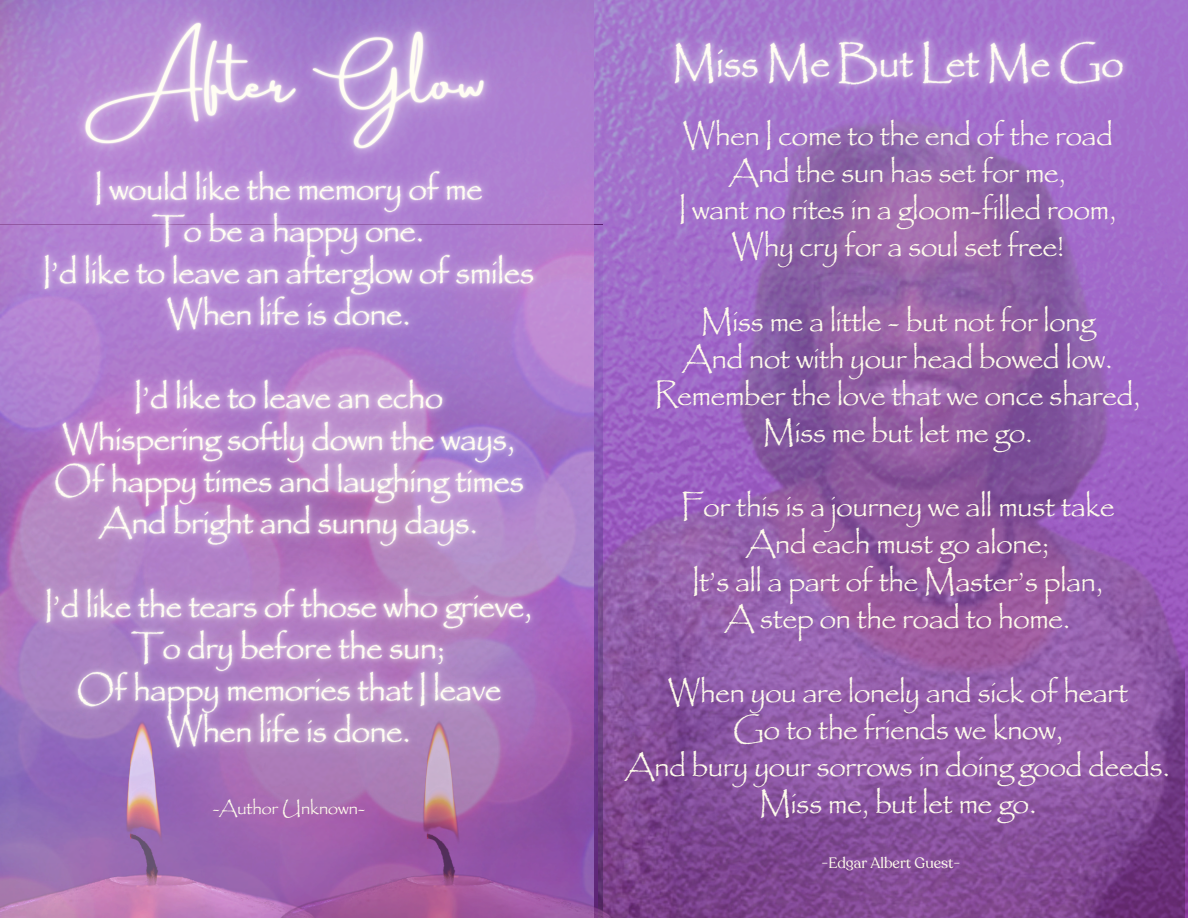
<style>
.page{position:relative;width:1188px;height:918px;background:#fff}
.page>*{position:absolute;margin:0;border:0;box-sizing:border-box;transform-origin:0 0}
.t1{font:27px/37.2px "Papyrus Std";color:#fefbeb;text-align:center}
.t2{font:16.5px "Papyrus Std";color:#fefbeb}
.t3{font:15px "Recoleta";color:#fefbeb}
</style>
<div class="page">
<img style="left:598px;top:92px;width:586px;height:826px">
<img style="left:0;top:0;width:594px;height:918px">
<img style="left:176px;top:653px;width:594px;height:265px">
<img style="left:27px;top:0;width:514px;height:139px">
<img style="left:632px;top:2px;width:532px;height:133px">
<img style="left:12px;top:139px;width:556px;height:650px">
<p class="t2" style="left:212px;top:799px;width:155px">-Author Unknown-</p>
<p class="t1" style="left:679px;top:120px;width:439px">When I come to the end of the road<br>And the sun has set for me,<br>I want no rites in a gloom-filled room,<br>Why cry for a soul set free!</p>
<p class="t1" style="left:655px;top:306px;width:487px">Miss me a little - but not for long<br>And not with your head bowed low.<br>Remember the love that we once shared,<br>Miss me but let me go.</p>
<p class="t1" style="left:681px;top:492px;width:435px">For this is a journey we all must take<br>And each must go alone;<br>It’s all a part of the Master’s plan,<br>A step on the road to home.</p>
<h3 class="t1" style="left:626px;top:677px;width:546px">When you are lonely and sick of heart<br>Go to the friends we know,<br>And bury your sorrows in doing good deeds.<br>Miss me, but let me go.</h3>
<h3 class="t3" style="left:822px;top:853px;width:140px">-Edgar Albert Guest-</h3>
</div>
